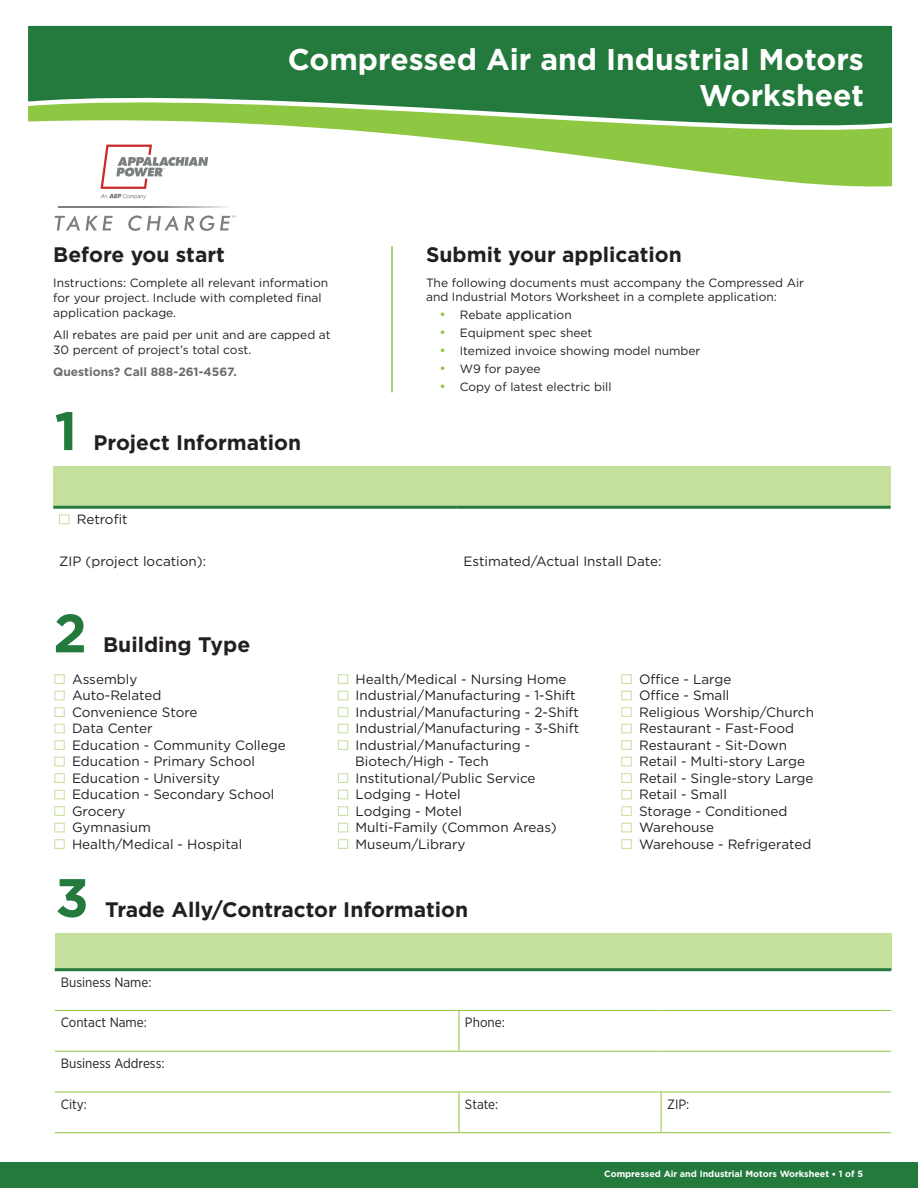
<style>
.page{position:relative;width:918px;height:1188px;background:#fff}
.page>*{position:absolute;margin:0;border:0;box-sizing:border-box;transform-origin:0 0}
.t1{font:700 54px "Gotham";color:#247a3d}
.t2{font:700 30px/36px "Gotham";color:#fff;text-align:right}
.t3{font:700 21px "Gotham";color:#231f20}
.t4{font:13.5px "Gotham";color:#231f20}
.t5{font:13.5px "Gotham Narrow";color:#231f20}
.t6{font:12px/15px "Gotham";color:#231f20}
.t7{font:700 12px "Gotham";color:#6c6d70}
.t8{font:700 9px "Gotham";color:#fff}
.s1{font-size:13.5px;color:#8ec741}
</style>
<div class="page">
<div style="left:0;top:1162px;width:918px;height:26px;background:#247a3d"></div>
<hr style="left:391px;top:246px;width:2px;height:146px;background:#8ec741">
<hr style="left:55px;top:1051px;width:404px;height:1px;background:#8ec741">
<hr style="left:459px;top:1051px;width:202px;height:1px;background:#8ec741">
<hr style="left:661px;top:1051px;width:230px;height:1px;background:#8ec741">
<hr style="left:459px;top:1011px;width:1px;height:40px;background:#8ec741">
<hr style="left:55px;top:1010px;width:404px;height:1px;background:#8ec741">
<hr style="left:459px;top:1010px;width:202px;height:1px;background:#8ec741">
<hr style="left:661px;top:1010px;width:230px;height:1px;background:#8ec741">
<div style="left:28px;top:26px;width:864px;height:62px;background:#247a3d"></div>
<svg style="left:55px;top:215px;width:25px;height:15px"></svg>
<svg style="left:86px;top:216px;width:27px;height:14px"></svg>
<svg style="left:128px;top:215px;width:86px;height:16px"></svg>
<svg style="left:220px;top:215px;width:16px;height:15px"></svg>
<svg style="left:101px;top:193px;width:45px;height:6px"></svg>
<svg style="left:28px;top:88px;width:864px;height:101px"></svg>
<div style="left:53px;top:467px;width:838px;height:40px;background:#c5df9d"></div>
<hr style="left:53px;top:506px;width:405px;height:3px;background:#247a3d">
<hr style="left:458px;top:506px;width:433px;height:3px;background:#247a3d">
<div style="left:59px;top:515px;width:10px;height:9px;border:1px solid #c5df9d"></div>
<svg style="left:54px;top:674px;width:11px;height:175px"></svg>
<svg style="left:338px;top:674px;width:10px;height:175px"></svg>
<svg style="left:621px;top:674px;width:11px;height:175px"></svg>
<div style="left:55px;top:933px;width:836px;height:37px;background:#c5df9d"></div>
<hr style="left:55px;top:968px;width:404px;height:3px;background:#247a3d">
<hr style="left:459px;top:968px;width:202px;height:3px;background:#247a3d">
<hr style="left:661px;top:968px;width:230px;height:3px;background:#247a3d">
<hr style="left:55px;top:1092px;width:404px;height:1px;background:#8ec741">
<hr style="left:459px;top:1092px;width:202px;height:1px;background:#8ec741">
<hr style="left:459px;top:1092px;width:1px;height:40px;background:#8ec741">
<hr style="left:661px;top:1092px;width:230px;height:1px;background:#8ec741">
<hr style="left:55px;top:1132px;width:404px;height:1px;background:#8ec741">
<hr style="left:459px;top:1132px;width:202px;height:1px;background:#8ec741">
<hr style="left:661px;top:1132px;width:230px;height:1px;background:#8ec741">
<hr style="left:661px;top:1092px;width:1px;height:40px;background:#8ec741">
<p class="t2" style="left:288px;top:42px;width:578px">Compressed Air and Industrial Motors<br>Worksheet</p>
<h3 class="t3" style="left:53px;top:240px;width:173px">Before you start</h3>
<p class="t6" style="left:53px;top:275px;width:276px">Instructions: Complete all relevant information for your project. Include with completed fnal application package.</p>
<p class="t6" style="left:53px;top:327px;width:279px">All rebates are paid per unit and are capped at<br>30 percent of project’s total cost.</p>
<p class="t7" style="left:53px;top:364px;width:185px">Questions? Call 888-261-4567.</p>
<h3 class="t1" style="left:55px;top:395px;width:24px">1</h3>
<h3 class="t3" style="left:94px;top:429px;width:209px">Project Information</h3>
<p class="t3" style="left:426px;top:240px;width:257px">Submit your application</p>
<p class="t6" style="left:426px;top:275px;width:380px;line-height:14.4px">The following documents must accompany the Compressed Air and Industrial Motors Worksheet in a complete application:</p>
<p class="t6" style="left:440px;top:307px;width:134px"><span class="s1">•</span> Rebate application</p>
<p class="t6" style="left:440px;top:325px;width:154px"><span class="s1">•</span> Equipment spec sheet</p>
<p class="t6" style="left:440px;top:343px;width:262px"><span class="s1">•</span> Itemized invoice showing model number</p>
<p class="t6" style="left:440px;top:361px;width:103px"><span class="s1">•</span> W9 for payee</p>
<p class="t6" style="left:440px;top:379px;width:173px"><span class="s1">•</span> Copy of latest electric bill</p>
<p class="t4" style="left:77px;top:511px;width:52px">Retroft</p>
<p class="t4" style="left:59px;top:552px;width:148px">ZIP (project location):</p>
<p class="t4" style="left:464px;top:552px;width:200px">Estimated/Actual Install Date:</p>
<h3 class="t1" style="left:53px;top:597px;width:35px">2</h3>
<h3 class="t3" style="left:103px;top:631px;width:149px">Building Type</h3>
<p class="t4" style="left:72px;top:670px;width:67px">Assembly</p>
<p class="t4" style="left:356px;top:670px;width:213px">Health/Medical - Nursing Home</p>
<p class="t4" style="left:639px;top:670px;width:94px">Ofce - Large</p>
<p class="t4" style="left:72px;top:687px;width:91px">Auto-Related</p>
<p class="t4" style="left:356px;top:687px;width:222px">Industrial/Manufacturing - 1-Shift</p>
<p class="t4" style="left:639px;top:687px;width:92px">Ofce - Small</p>
<p class="t4" style="left:72px;top:703px;width:127px">Convenience Store</p>
<p class="t4" style="left:356px;top:703px;width:225px">Industrial/Manufacturing - 2-Shift</p>
<p class="t4" style="left:639px;top:703px;width:176px">Religious Worship/Church</p>
<p class="t4" style="left:72px;top:720px;width:82px">Data Center</p>
<p class="t4" style="left:356px;top:720px;width:225px">Industrial/Manufacturing - 3-Shift</p>
<p class="t4" style="left:639px;top:720px;width:157px">Restaurant - Fast-Food</p>
<p class="t4" style="left:72px;top:736px;width:215px">Education - Community College</p>
<p class="t4" style="left:356px;top:736px;width:176px">Industrial/Manufacturing -</p>
<p class="t4" style="left:639px;top:736px;width:150px">Restaurant - Sit-Down</p>
<p class="t4" style="left:72px;top:753px;width:185px">Education - Primary School</p>
<p class="t4" style="left:355px;top:753px;width:135px">Biotech/High - Tech</p>
<p class="t4" style="left:639px;top:753px;width:168px">Retail - Multi-story Large</p>
<p class="t4" style="left:72px;top:769px;width:150px">Education - University</p>
<p class="t4" style="left:356px;top:769px;width:182px">Institutional/Public Service</p>
<p class="t4" style="left:639px;top:769px;width:176px">Retail - Single-story Large</p>
<p class="t4" style="left:72px;top:786px;width:204px">Education - Secondary School</p>
<p class="t4" style="left:356px;top:786px;width:107px">Lodging - Hotel</p>
<p class="t4" style="left:639px;top:786px;width:89px">Retail - Small</p>
<p class="t4" style="left:72px;top:802px;width:55px">Grocery</p>
<p class="t4" style="left:356px;top:802px;width:108px">Lodging - Motel</p>
<p class="t4" style="left:639px;top:802px;width:150px">Storage - Conditioned</p>
<p class="t4" style="left:72px;top:819px;width:80px">Gymnasium</p>
<p class="t4" style="left:356px;top:819px;width:203px">Multi-Family (Common Areas)</p>
<p class="t4" style="left:639px;top:819px;width:77px">Warehouse</p>
<p class="t4" style="left:72px;top:835px;width:172px">Health/Medical - Hospital</p>
<p class="t4" style="left:356px;top:835px;width:112px">Museum/Library</p>
<p class="t4" style="left:639px;top:835px;width:174px">Warehouse - Refrigerated</p>
<h3 class="t1" style="left:55px;top:862px;width:35px">3</h3>
<h3 class="t3" style="left:105px;top:896px;width:365px">Trade Ally/Contractor Information</h3>
<p class="t5" style="left:61px;top:973px;width:92px">Business Name:</p>
<p class="t5" style="left:61px;top:1014px;width:88px">Contact Name:</p>
<p class="t5" style="left:465px;top:1014px;width:41px">Phone:</p>
<p class="t5" style="left:61px;top:1055px;width:105px">Business Address:</p>
<p class="t5" style="left:61px;top:1096px;width:28px">City:</p>
<p class="t5" style="left:465px;top:1096px;width:35px">State:</p>
<p class="t5" style="left:667px;top:1096px;width:24px">ZIP:</p>
<p class="t8" style="left:604px;top:1168px;width:260px">Compressed Air and Industrial Motors Worksheet 1 of 5</p>
</div>
